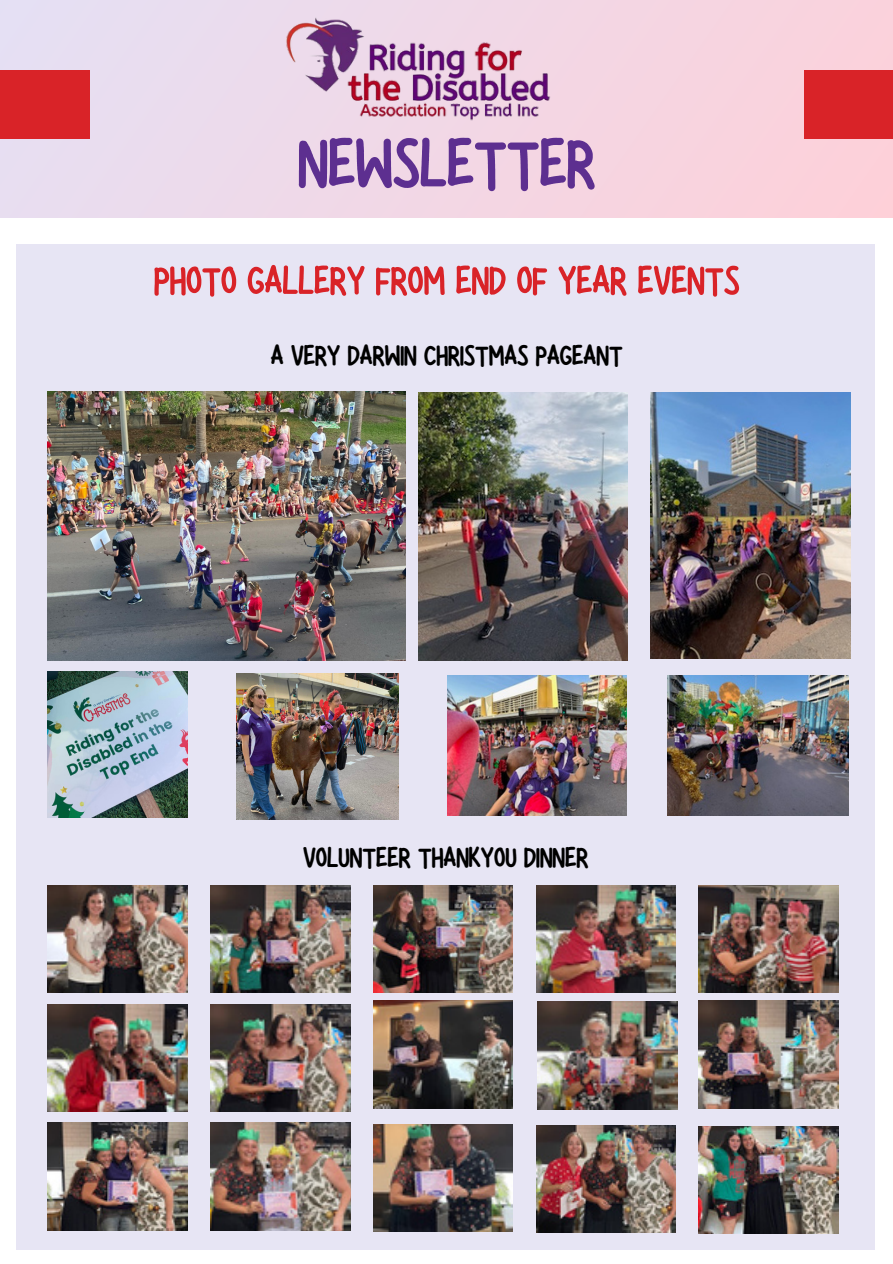
<style>
.page{position:relative;width:893px;height:1264px;background:#fff}
.page>*{position:absolute;margin:0;border:0;box-sizing:border-box;transform-origin:0 0}
.t1{font:90px "Hibernate";color:#5d2f90}
.t2{font:52.5px "Hibernate";color:#d92328}
.t3{font:37.5px "Hibernate";color:#000}
</style>
<div class="page">
<div style="left:16px;top:244px;width:859px;height:1004px;background:#e7e5f4"></div>
<div style="left:0;top:0;width:892px;height:218px;background:linear-gradient(to right,#e7dff2,#fdd1da)"></div>
<div style="left:804px;top:70px;width:88px;height:69px;background:#d92328"></div>
<div style="left:0;top:70px;width:89px;height:69px;background:#d92328"></div>
<img style="left:280px;top:0;width:276px;height:137px">
<img style="left:48px;top:391px;width:358px;height:269px">
<img style="left:667px;top:675px;width:181px;height:140px">
<img style="left:236px;top:673px;width:162px;height:146px">
<img style="left:448px;top:675px;width:178px;height:140px">
<img style="left:48px;top:671px;width:139px;height:146px">
<img style="left:650px;top:392px;width:200px;height:267px">
<img style="left:418px;top:392px;width:209px;height:268px">
<img style="left:48px;top:885px;width:139px;height:107px">
<img style="left:48px;top:1004px;width:139px;height:107px">
<img style="left:48px;top:1122px;width:139px;height:108px">
<img style="left:211px;top:885px;width:139px;height:107px">
<img style="left:373px;top:885px;width:140px;height:107px">
<img style="left:536px;top:885px;width:139px;height:107px">
<img style="left:698px;top:885px;width:140px;height:107px">
<img style="left:211px;top:1004px;width:139px;height:107px">
<img style="left:373px;top:1000px;width:140px;height:108px">
<img style="left:537px;top:1001px;width:140px;height:108px">
<img style="left:698px;top:1000px;width:140px;height:108px">
<img style="left:211px;top:1122px;width:139px;height:108px">
<img style="left:373px;top:1124px;width:140px;height:107px">
<img style="left:536px;top:1125px;width:139px;height:107px">
<img style="left:698px;top:1126px;width:140px;height:107px">
<h1 class="t1" style="left:298px;top:118px;width:299px">NEWSLETTER</h1>
<h2 class="t2" style="left:154px;top:254px;width:587px">PHOTO GALLERY FROM END OF YEAR EVENTS</h2>
<p class="t3" style="left:271px;top:337px;width:353px">A VERY DARWIN CHRISTMAS PAGEANT</p>
<p class="t3" style="left:303px;top:838px;width:287px">VOLUNTEER THANKYOU DINNER</p>
</div>
